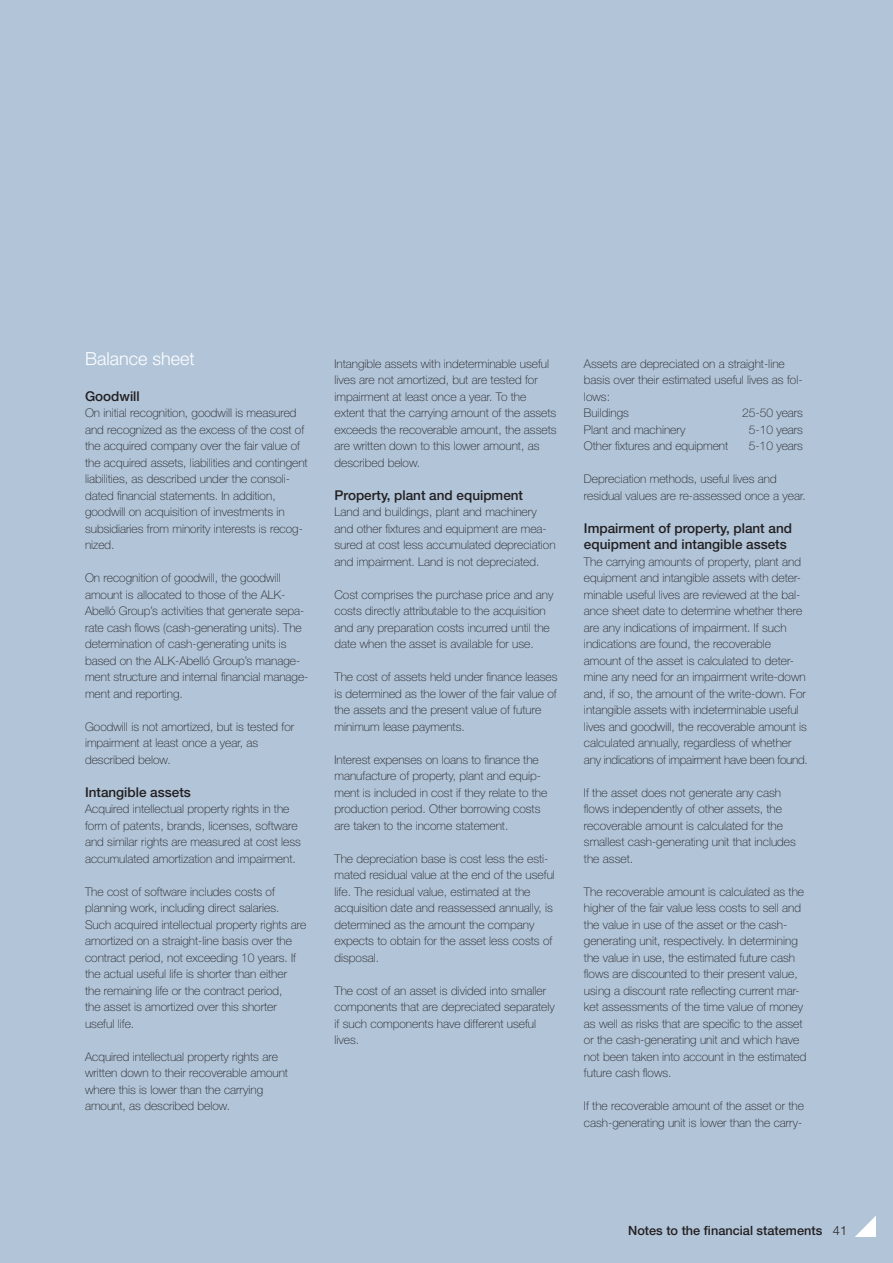
<style>
.page{position:relative;width:893px;height:1263px;background:#b1c4d8}
.page>*{position:absolute;margin:0;border:0;box-sizing:border-box;transform-origin:0 0}
.t1{font:300 18px "Helvetica Neue";color:#fff}
.t2{font:500 13.5px/16.5px "Helvetica Neue";color:#231f20}
.t3{font:500 12.75px "Helvetica Neue";color:#231f20}
.t4{font:100 12px/16.5px "Helvetica Neue";color:#231f20}
.s1{font-weight:300}
</style>
<div class="page">
<svg style="left:855px;top:1216px;width:21px;height:21px"></svg>
<h1 class="t1" style="left:85px;top:348px;width:111px">Balance sheet</h1>
<p class="t2" style="left:85px;top:387px;width:56px">Goodwill</p>
<p class="t4" style="left:85px;top:404px;width:224px">On initial recognition, goodwill is measured and recognized as the excess of the cost of the acquired company over the fair value of the acquired assets, liabilities and contingent liabilities, as described under the consoli&shy;dated financial statements. In addition, goodwill on acquisition of investments in subsidiaries from minority interests is recog&shy;nized.</p>
<p class="t4" style="left:85px;top:569px;width:225px">On recognition of goodwill, the goodwill amount is allocated to those of the ALK-Abelló Group’s activities that generate sepa&shy;rate cash flows (cash-generating units). The determination of cash-generating units is based on the ALK-Abelló Group’s manage&shy;ment structure and internal financial manage&shy;ment and reporting.</p>
<p class="t4" style="left:85px;top:718px;width:211px">Goodwill is not amortized, but is tested for impairment at least once a year, as described below.</p>
<p class="t2" style="left:85px;top:783px;width:107px">Intangible assets</p>
<p class="t4" style="left:85px;top:800px;width:217px">Acquired intellectual property rights in the form of patents, brands, licenses, software and similar rights are measured at cost less accumulated amortization and impairment.</p>
<p class="t4" style="left:85px;top:883px;width:223px">The cost of software includes costs of planning work, including direct salaries.<br>Such acquired intellectual property rights are amortized on a straight-line basis over the contract period, not exceeding 10 years. If the actual useful life is shorter than either<br>the remaining life or the contract period,<br>the asset is amortized over this shorter useful life.</p>
<p class="t4" style="left:85px;top:1048px;width:205px">Acquired intellectual property rights are written down to their recoverable amount where this is lower than the carrying amount, as described below.</p>
<p class="t4" style="left:334px;top:355px;width:224px">Intangible assets with indeterminable useful lives are not amortized, but are tested for impairment at least once a year. To the extent that the carrying amount of the assets exceeds the recoverable amount, the assets are written down to this lower amount, as described below.</p>
<p class="t2" style="left:334px;top:486px;width:190px">Property, plant and equipment</p>
<p class="t4" style="left:334px;top:503px;width:223px">Land and buildings, plant and machinery and other fixtures and equipment are mea&shy;sured at cost less accumulated depreciation and impairment. Land is not depreciated.</p>
<p class="t4" style="left:334px;top:586px;width:220px">Cost comprises the purchase price and any costs directly attributable to the acquisition and any preparation costs incurred until the date when the asset is available for use.</p>
<p class="t4" style="left:334px;top:668px;width:225px">The cost of assets held under finance leases is determined as the lower of the fair value of the assets and the present value of future minimum lease payments.</p>
<p class="t4" style="left:334px;top:751px;width:214px">Interest expenses on loans to finance the manufacture of property, plant and equip&shy;ment is included in cost if they relate to the production period. Other borrowing costs are taken to the income statement.</p>
<p class="t4" style="left:334px;top:850px;width:222px">The depreciation base is cost less the esti&shy;mated residual value at the end of the useful life. The residual value, estimated at the acquisition date and reassessed annually, is determined as the amount the company expects to obtain for the asset less costs of disposal.</p>
<p class="t4" style="left:334px;top:982px;width:222px">The cost of an asset is divided into smaller components that are depreciated separately if such components have different useful lives.</p>
<p class="t4" style="left:584px;top:355px;width:220px">Assets are depreciated on a straight-line basis over their estimated useful lives as fol&shy;lows:<br>Buildings</p>
<p class="t4" style="left:742px;top:404px;width:62px">25-50 years</p>
<p class="t4" style="left:584px;top:421px;width:103px">Plant and machinery</p>
<p class="t4" style="left:749px;top:421px;width:56px">5-10 years</p>
<p class="t4" style="left:584px;top:437px;width:146px">Other fixtures and equipment</p>
<p class="t4" style="left:749px;top:437px;width:56px">5-10 years</p>
<p class="t4" style="left:584px;top:470px;width:223px">Depreciation methods, useful lives and residual values are re-assessed once a year.</p>
<p class="t2" style="left:584px;top:519px;width:210px">Impairment of property, plant and equipment and intangible assets</p>
<p class="t4" style="left:584px;top:553px;width:225px">The carrying amounts of property, plant and equipment and intangible assets with deter&shy;minable useful lives are reviewed at the bal&shy;ance sheet date to determine whether there are any indications of impairment. If such indications are found, the recoverable amount of the asset is calculated to deter&shy;mine any need for an impairment write-down and, if so, the amount of the write-down. For intangible assets with indeterminable useful lives and goodwill, the recoverable amount is calculated annually, regardless of whether any indications of impairment have been found.</p>
<p class="t4" style="left:584px;top:784px;width:213px">If the asset does not generate any cash flows independently of other assets, the recoverable amount is calculated for the smallest cash-generating unit that includes the asset.</p>
<p class="t4" style="left:584px;top:883px;width:224px">The recoverable amount is calculated as the higher of the fair value less costs to sell and the value in use of the asset or the cash&shy;generating unit, respectively. In determining the value in use, the estimated future cash flows are discounted to their present value, using a discount rate reflecting current mar&shy;ket assessments of the time value of money as well as risks that are specific to the asset or the cash-generating unit and which have not been taken into account in the estimated future cash flows.</p>
<p class="t4" style="left:584px;top:1097px;width:221px">If the recoverable amount of the asset or the cash-generating unit is lower than the carry-</p>
<p class="t3" style="left:699px;top:1223px;width:122px">Aktionærinformation</p>
<p class="t3" style="left:628px;top:1223px;width:220px">Notes to the financial statements <span class="s1">41</span></p>
</div>
